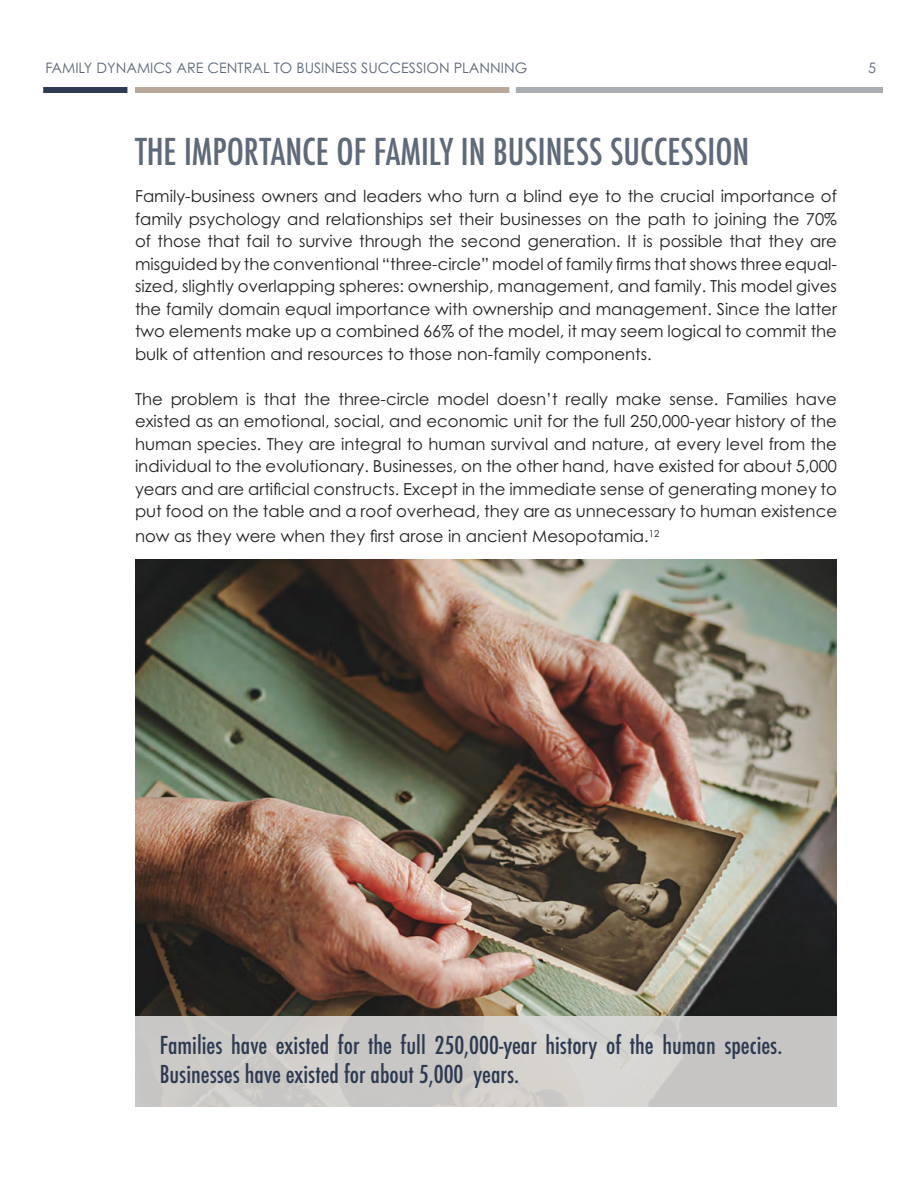
<style>
.page{position:relative;width:918px;height:1188px;background:#fff}
.page>*{position:absolute;margin:0;border:0;box-sizing:border-box;transform-origin:0 0}
.t1{font:500 condensed 36px "Futura";color:#5e697a}
.t2{font:500 condensed 24px/28.8px "Futura";color:#2d3a51}
.t3{font:16.5px/22.5px "Century Gothic Pro";color:#231f20;text-align:justify}
.t4{font:14.4px "Century Gothic Pro";color:#5e697a}
</style>
<div class="page">
<div style="left:43px;top:87px;width:84px;height:6px;background:#2d3a51"></div>
<div style="left:516px;top:87px;width:367px;height:6px;background:#aaadb2"></div>
<div style="left:135px;top:87px;width:374px;height:6px;background:#b7a89a"></div>
<img style="left:135px;top:559px;width:702px;height:457px">
<div style="left:135px;top:1016px;width:702px;height:91px;background:linear-gradient(to right,#cecbc8,#cccbc9)"></div>
<p class="t4" style="left:45px;top:59px;width:483px">FAMILY DYNAMICS ARE CENTRAL TO BUSINESS SUCCESSION PLANNING</p>
<p class="t4" style="left:868px;top:59px;width:9px">5</p>
<h1 class="t1" style="left:135px;top:129px;width:616px">THE IMPORTANCE OF FAMILY IN BUSINESS SUCCESSION</h1>
<p class="t3" style="left:135px;top:185px;width:704px">Family-business owners and leaders who turn a blind eye to the crucial importance of family psychology and relationships set their businesses on the path to joining the 70% of those that fail to survive through the second generation. It is possible that they are misguided by the conventional “three-circle” model of family firms that shows three equal&shy;sized, slightly overlapping spheres: ownership, management, and family. This model gives the family domain equal importance with ownership and management. Since the latter two elements make up a combined 66% of the model, it may seem logical to commit the bulk of attention and resources to those non-family components.</p>
<p class="t3" style="left:135px;top:387px;width:704px">The problem is that the three-circle model doesn’t really make sense. Families have existed as an emotional, social, and economic unit for the full 250,000-year history of the human species. They are integral to human survival and nature, at every level from the individual to the evolutionary. Businesses, on the other hand, have existed for about 5,000 years and are artificial constructs. Except in the immediate sense of generating money to put food on the table and a roof overhead, they are as unnecessary to human existence</p>
<p class="t3" style="left:135px;top:525px;width:526px">now as they were when they first arose in ancient Mesopotamia.<sup>12</sup></p>
<h2 class="t2" style="left:160px;top:1031px;width:624px">Families have existed for the full 250,000-year history of the human species.<br>Businesses have existed for about 5,000 years.</h2>
</div>
